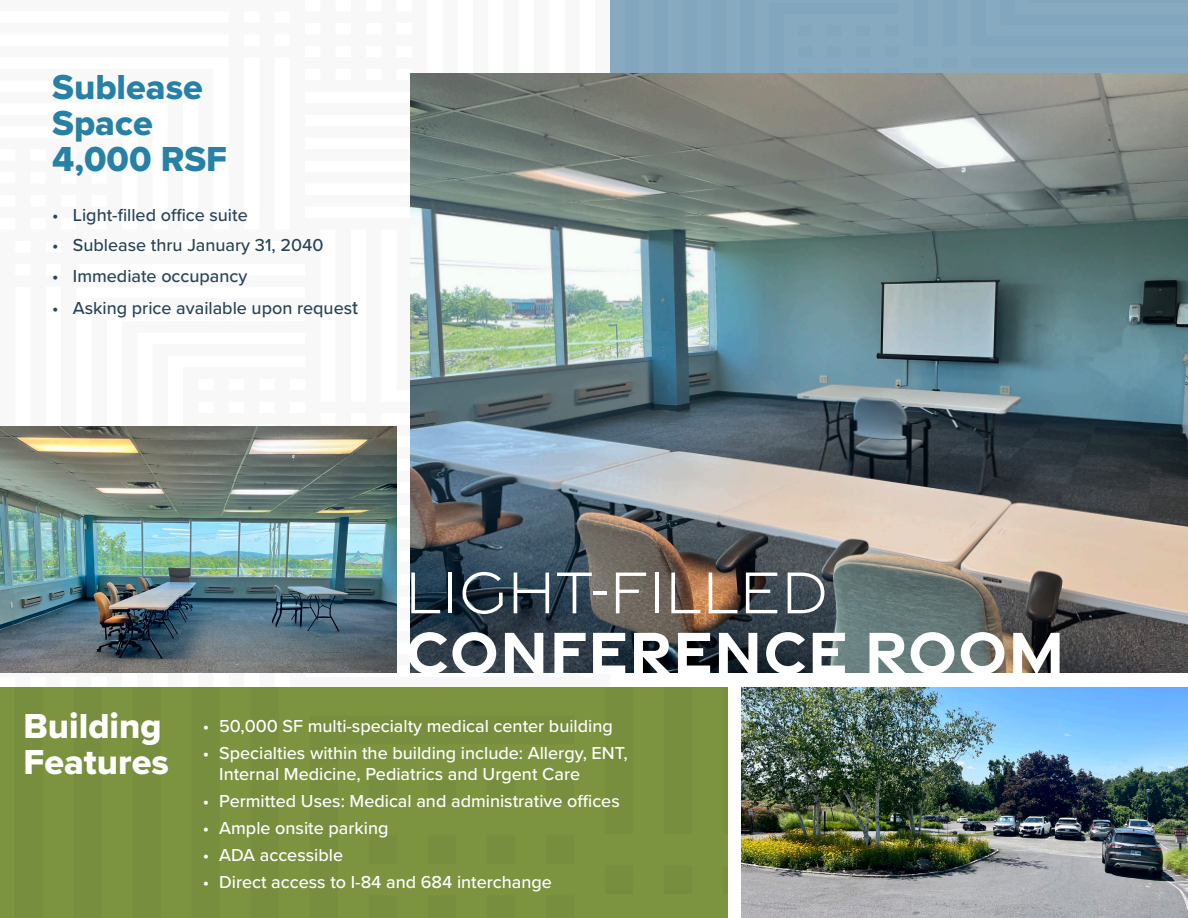
<style>
.page{position:relative;width:1188px;height:918px;background:#fff}
.page>*{position:absolute;margin:0;border:0;box-sizing:border-box;transform-origin:0 0}
.t1{font:700 63.75px "Gravesend Sans";color:#fff}
.t2{font:300 63.75px "Gravesend Sans";color:#fff}
.Headline_-_Dark{font:36px/36px "Proxima Nova Extrabld";color:#2781a6}
.Headline_-_Dark-2{font:36px "Proxima Nova Extrabld";color:#fff}
.t3{font:500 18px/21px "Proxima Nova";color:#fff}
.t4{font:500 18px "Proxima Nova";color:#294457}
.s1{font-size:19.5px}
</style>
<div class="page">
<div style="left:610px;top:0;width:578px;height:202px;background:#87aac0"></div>
<div style="left:0;top:688px;width:727px;height:230px;background:#7c9340"></div>
<img style="left:410px;top:74px;width:777px;height:598px">
<img style="left:0;top:427px;width:396px;height:245px">
<img style="left:742px;top:688px;width:445px;height:230px">
<p class="Headline_-_Dark" style="left:52px;top:68px;width:152px">Sublease<br>Space</p>
<p class="Headline_-_Dark" style="left:52px;top:140px;width:176px">4,000 RSF</p>
<p class="t4" style="left:52px;top:201px;width:197px">• Light-filled office suite</p>
<p class="t4" style="left:52px;top:232px;width:273px">• Sublease thru January 31, 2040</p>
<p class="t4" style="left:52px;top:262px;width:197px">• Immediate occupancy</p>
<p class="t4" style="left:52px;top:294px;width:307px">• Asking price available upon reques<span class="s1">t</span></p>
<p class="t2" style="left:405px;top:556px;width:425px">LIGHT-FILLED</p>
<p class="t1" style="left:405px;top:610px;width:662px">CONFERENCE ROOM</p>
<p class="Headline_-_Dark-2" style="left:23px;top:699px;width:140px">Building</p>
<p class="Headline_-_Dark-2" style="left:23px;top:735px;width:147px">Features</p>
<p class="t3" style="left:203px;top:715px;width:412px">• 50,000 SF multi-specialty medical center building</p>
<p class="t3" style="left:219px;top:742px;width:410px;text-indent:-16px">• Specialties within the building include: Allergy, ENT,<br>Internal Medicine, Pediatrics and Urgent Care</p>
<p class="t3" style="left:203px;top:790px;width:419px">• Permitted Uses: Medical and administrative offices</p>
<p class="t3" style="left:203px;top:817px;width:187px">• Ample onsite parking</p>
<p class="t3" style="left:203px;top:844px;width:142px">• ADA accessible</p>
<p class="t3" style="left:203px;top:871px;width:351px">• Direct access to I-84 and 684 interchange</p>
</div>
